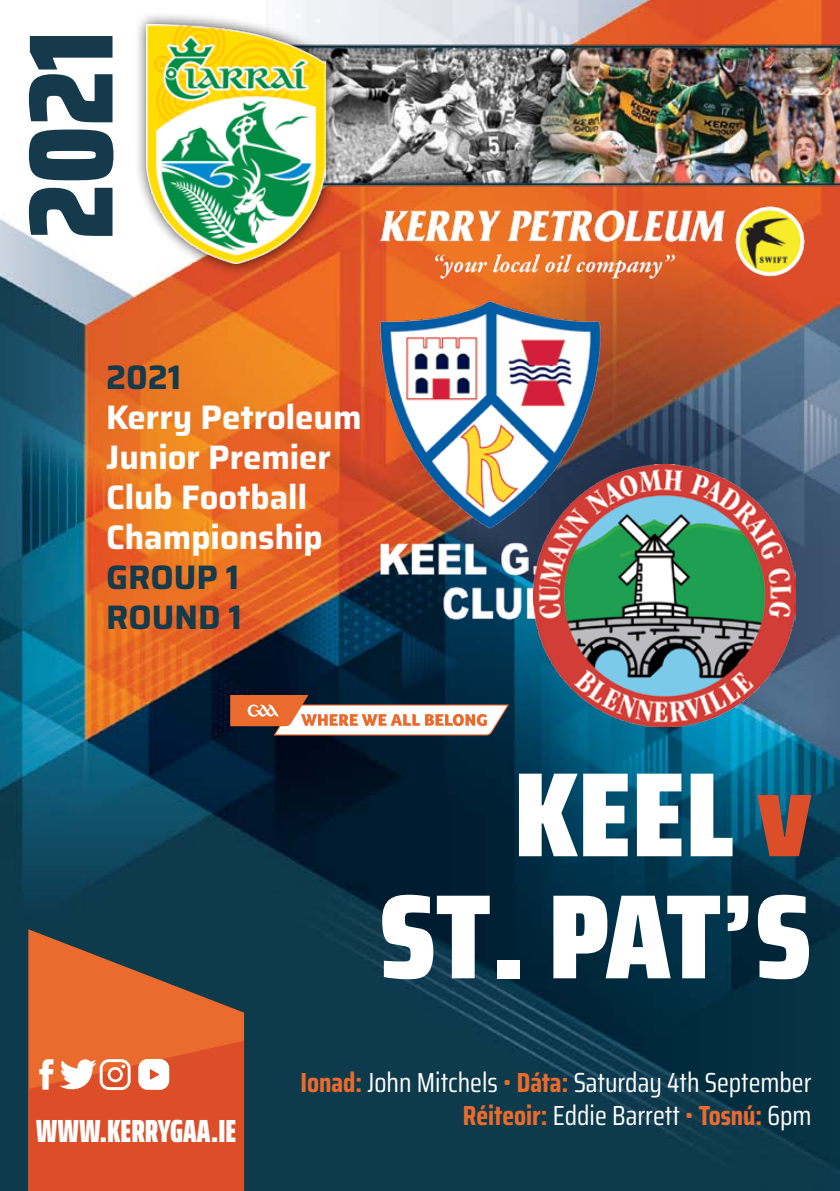
<style>
.page{position:relative;width:840px;height:1191px;background:#fff}
.page>*{position:absolute;margin:0;border:0;box-sizing:border-box;transform-origin:0 0}
.t1{font:900 120px/122px "Saira Condensed";color:#fff;text-align:right;scale:1.05 1}
.t2{font:900 120px "Saira Condensed";color:#143a4b}
.t3{font:700 34px/40px "Saira";color:#fff}
.t4{font:700 34px/40px "Saira";color:#143a4b}
.t5{font:900 extra-condensed 32px "Saira";color:#fff}
.t6{font:27.6px/33.2px "Saira Condensed";color:#fff;text-align:right}
.s1{color:#dc4e28}
.s2{font-weight:700;color:#eb6b2e}
.s3{color:#eb6b2e}
</style>
<div class="page">
<img style="left:0;top:0;width:839px;height:1191px">
<svg style="left:0;top:0;width:320px;height:186px"></svg>
<svg style="left:28px;top:929px;width:216px;height:111px;background:#965838"></svg>
<svg style="left:28px;top:1040px;width:216px;height:151px;background:#de5e37"></svg>
<img style="left:339px;top:21px;width:500px;height:186px">
<svg style="left:230px;top:695px;width:279px;height:40px"></svg>
<img style="left:359px;top:193px;width:448px;height:94px">
<div style="left:134px;top:11px;width:205px;height:265px;background:#000;opacity:.75"></div>
<img style="left:147px;top:24px;width:178px;height:240px">
<img style="left:366px;top:295px;width:262px;height:330px">
<img style="left:533px;top:464px;width:261px;height:262px">
<h1 class="t2" style="left:-26px;top:239px;width:210px;rotate:-90deg">2021</h1>
<p class="t4" style="left:106px;top:356px;width:76px">2021</p>
<p class="t3" style="left:106px;top:396px;width:257px">Kerry Petroleum<br>Junior Premier<br>Club Football<br>Championship</p>
<p class="t4" style="left:106px;top:556px;width:137px">GROUP 1<br>ROUND 1</p>
<h1 class="t1" style="left:379px;top:750px;width:413px">KEEL <span class="s1">v<br></span>ST. PAT’S</h1>
<p class="t5" style="left:36px;top:1105px;width:202px">WWW.KERRYGAA.IE</p>
<p class="t6" style="left:300px;top:1065px;width:512px"><span class="s2">Ionad:</span> John Mitchels <span class="s3">•</span> <span class="s2">Dáta:</span> Saturday 4th September<br><span class="s2">Réiteoir:</span> Eddie Barrett <span class="s3">•</span> <span class="s2">Tosnú:</span> 6pm</p>
</div>
